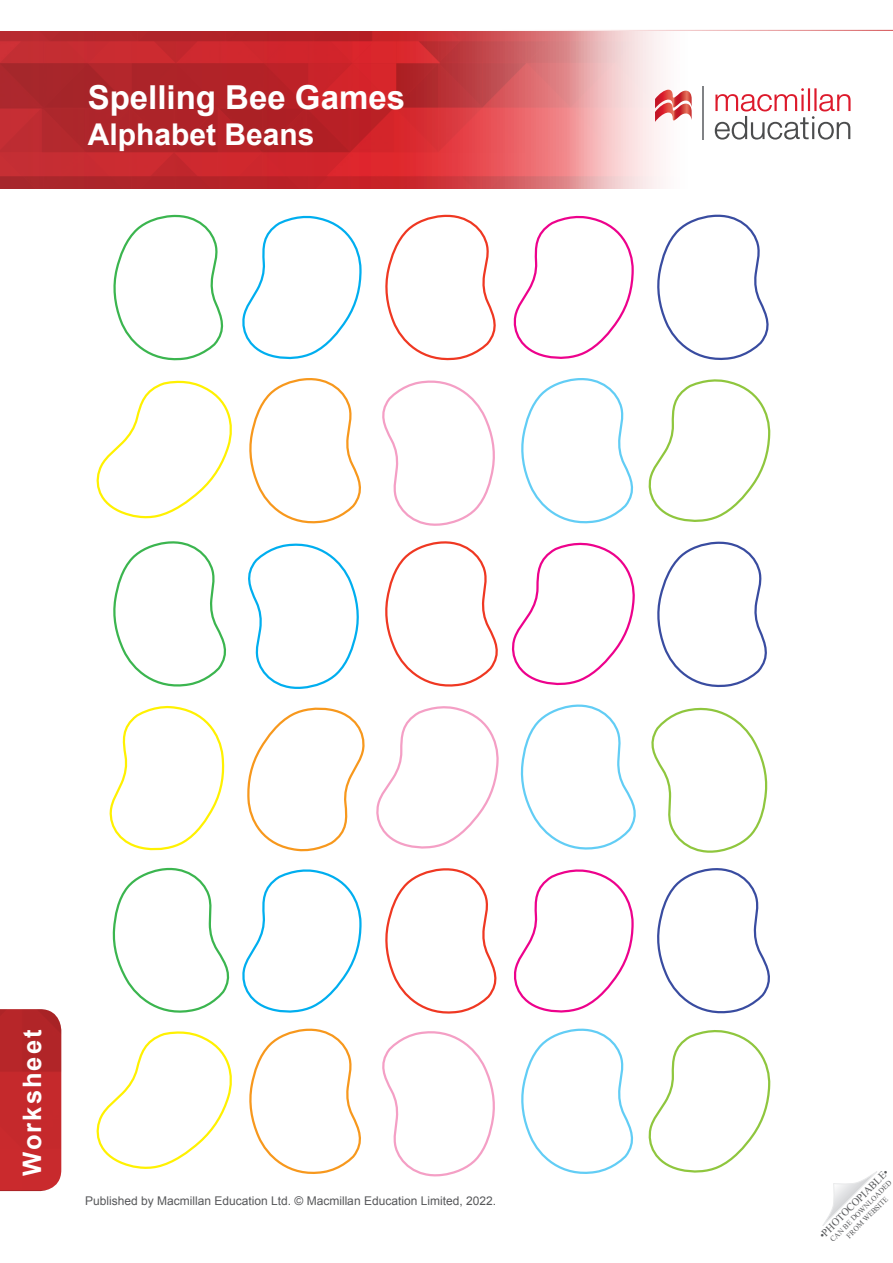
<style>
.page{position:relative;width:893px;height:1263px;background:#fff}
.page>*{position:absolute;margin:0;border:0;box-sizing:border-box;transform-origin:0 0}
.Activity{font:700 33px "Arial";color:#fff}
.Activity_Title{font:700 30px "Arial";color:#fff}
.t1{font:700 25.5px "Arial";letter-spacing:.08em;color:#fff}
.t2{font:12px "Arial";color:#57585a}
.t3{font:10.5px "Times New Roman";color:#57585a}
.t4{font:7.5px/9px "Times New Roman";color:#57585a;text-align:center}
</style>
<div class="page">
<img style="left:0;top:31px;width:566px;height:157px">
<svg style="left:566px;top:29px;width:327px;height:160px"></svg>
<hr style="left:0;top:30px;width:893px;height:1px;background:#cb2b2e">
<svg style="left:822px;top:1171px;width:55px;height:55px"></svg>
<svg style="left:655px;top:89px;width:37px;height:34px"></svg>
<hr style="left:703px;top:86px;width:1px;height:54px;background:#808285">
<svg style="left:715px;top:88px;width:135px;height:52px"></svg>
<img style="left:0;top:1009px;width:61px;height:182px">
<svg style="left:113px;top:214px;width:111px;height:147px"></svg>
<svg style="left:242px;top:215px;width:120px;height:145px"></svg>
<svg style="left:385px;top:214px;width:111px;height:147px"></svg>
<svg style="left:513px;top:215px;width:121px;height:144px"></svg>
<svg style="left:657px;top:214px;width:112px;height:146px"></svg>
<svg style="left:96px;top:380px;width:136px;height:139px"></svg>
<svg style="left:249px;top:378px;width:112px;height:146px"></svg>
<svg style="left:382px;top:380px;width:113px;height:146px"></svg>
<svg style="left:521px;top:378px;width:113px;height:146px"></svg>
<svg style="left:648px;top:379px;width:122px;height:143px"></svg>
<svg style="left:96px;top:1031px;width:136px;height:138px"></svg>
<svg style="left:249px;top:1028px;width:112px;height:146px"></svg>
<svg style="left:382px;top:1031px;width:113px;height:146px"></svg>
<svg style="left:521px;top:1028px;width:112px;height:146px"></svg>
<svg style="left:648px;top:1030px;width:122px;height:143px"></svg>
<svg style="left:113px;top:541px;width:113px;height:146px"></svg>
<svg style="left:248px;top:543px;width:111px;height:146px"></svg>
<svg style="left:385px;top:541px;width:113px;height:146px"></svg>
<svg style="left:511px;top:542px;width:124px;height:144px"></svg>
<svg style="left:657px;top:541px;width:110px;height:147px"></svg>
<svg style="left:113px;top:867px;width:117px;height:146px"></svg>
<svg style="left:242px;top:869px;width:120px;height:144px"></svg>
<svg style="left:385px;top:868px;width:112px;height:146px"></svg>
<svg style="left:514px;top:869px;width:120px;height:144px"></svg>
<svg style="left:657px;top:868px;width:113px;height:146px"></svg>
<svg style="left:110px;top:705px;width:115px;height:146px"></svg>
<svg style="left:247px;top:707px;width:118px;height:145px"></svg>
<svg style="left:376px;top:706px;width:123px;height:143px"></svg>
<svg style="left:520px;top:704px;width:116px;height:146px"></svg>
<svg style="left:651px;top:707px;width:116px;height:146px"></svg>
<p class="Activity" style="left:88px;top:79px;width:319px">Spelling Bee Games</p>
<p class="Activity_Title" style="left:88px;top:118px;width:228px">Alphabet Beans</p>
<h3 class="t1" style="left:18px;top:1176px;width:148px;rotate:-90deg">Worksheet</h3>
<p class="t2" style="left:85px;top:1194px;width:413px">Published by Macmillan Education Ltd. © Macmillan Education Limited, 2022.</p>
<p class="t3" style="left:816px;top:1232px;width:95px;rotate:-45deg">•PHOTOCOPIABLE•</p>
<p class="t4" style="left:828px;top:1237px;width:85px;rotate:-45deg">CAN BE DOWNLOADED<br>FROM WEBSITE</p>
</div>
